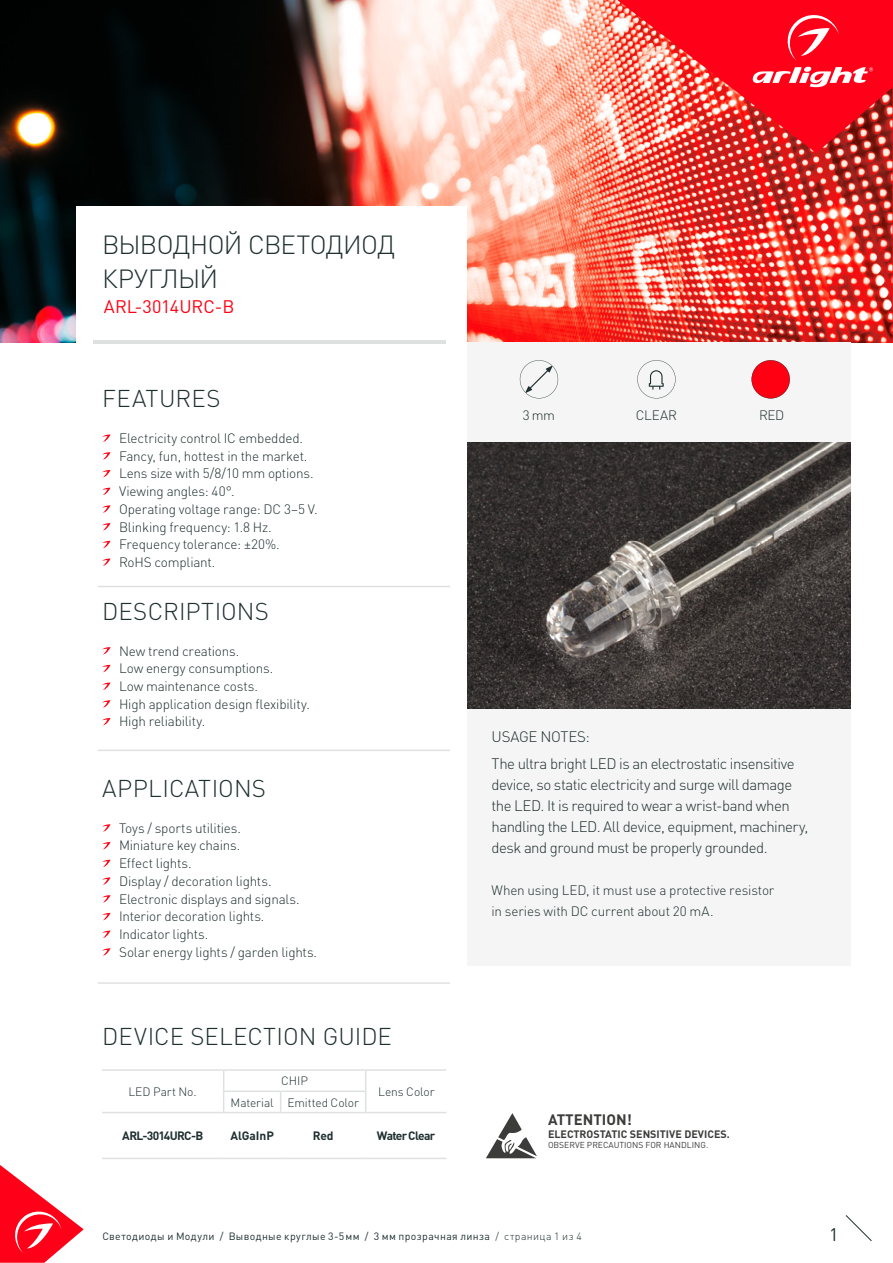
<style>
.page{position:relative;width:893px;height:1263px;background:#fff}
.page>*{position:absolute;margin:0;border:0;box-sizing:border-box;transform-origin:0 0}
.t1{font:300 25.95px/33.9px "DIN Pro";letter-spacing:-.03em;color:#1f2f2f}
.t2{font:300 24px "DIN Pro";letter-spacing:.005em;color:#1f2f2f}
.t3{font:18px "DIN Pro";color:#ff0013}
.t4{font:18px "DIN Pro";color:#1f2f2f}
.t5{font:300 15px/21px "DIN Pro";letter-spacing:-.035em;color:#1f2f2f}
.t6{font:700 15px "DIN Pro";color:#3c3c3b}
.t7{font:300 13.5px/17.7px "DIN Pro";letter-spacing:-.015em;color:#1f2f2f}
.t8{font:300 12px "DIN Pro";letter-spacing:-.01em;color:#1f2f2f}
.t9{font:700 12px "DIN Pro";letter-spacing:-.055em;color:#1f2f2f}
.t10{font:700 12px "DIN Pro";letter-spacing:-.005em;color:#1f2f2f}
.t11{font:700 10.65px "DIN Pro";color:#3c3c3b}
.t12{font:10.5px "DIN Pro";letter-spacing:.035em;color:#1f2f2f}
.t13{font:8.55px "DIN Pro";color:#3c3c3b}
.s1{font-weight:300}
</style>
<div class="page">
<img style="left:0;top:0;width:893px;height:342px">
<svg style="left:617px;top:0;width:276px;height:153px;background:#f4363f"></svg>
<svg style="left:0;top:1165px;width:84px;height:98px"></svg>
<svg style="left:845px;top:1215px;width:27px;height:26px"></svg>
<div style="left:467px;top:342px;width:383px;height:624px;background:#f5f5f5"></div>
<div style="left:77px;top:206px;width:390px;height:145px;background:#fff"></div>
<hr style="left:94px;top:340px;width:352px;height:3px;background:#dfe1e1">
<svg style="left:520px;top:360px;width:38px;height:38px"></svg>
<svg style="left:637px;top:360px;width:39px;height:38px"></svg>
<hr style="left:102px;top:1112px;width:122px;height:1px;background:#dfe1e1">
<hr style="left:224px;top:1112px;width:57px;height:1px;background:#dfe1e1">
<hr style="left:281px;top:1112px;width:85px;height:1px;background:#dfe1e1">
<hr style="left:366px;top:1112px;width:80px;height:1px;background:#dfe1e1">
<hr style="left:102px;top:1158px;width:122px;height:1px;background:#dfe1e1">
<hr style="left:224px;top:1158px;width:57px;height:1px;background:#dfe1e1">
<hr style="left:281px;top:1158px;width:85px;height:1px;background:#dfe1e1">
<hr style="left:366px;top:1158px;width:80px;height:1px;background:#dfe1e1">
<hr style="left:223px;top:1090px;width:58px;height:2px;background:#dfe1e1">
<hr style="left:281px;top:1090px;width:85px;height:2px;background:#dfe1e1">
<svg style="left:280px;top:1092px;width:1px;height:20px"></svg>
<hr style="left:102px;top:1069px;width:122px;height:2px;background:#dfe1e1">
<hr style="left:224px;top:1069px;width:57px;height:2px;background:#dfe1e1">
<hr style="left:281px;top:1069px;width:85px;height:2px;background:#dfe1e1">
<hr style="left:366px;top:1069px;width:80px;height:2px;background:#dfe1e1">
<svg style="left:223px;top:1071px;width:1px;height:41px"></svg>
<svg style="left:365px;top:1071px;width:1px;height:41px"></svg>
<svg style="left:486px;top:1113px;width:51px;height:45px"></svg>
<img style="left:467px;top:443px;width:383px;height:266px">
<svg style="left:102px;top:824px;width:9px;height:8px"></svg>
<svg style="left:102px;top:842px;width:9px;height:7px"></svg>
<svg style="left:102px;top:860px;width:9px;height:7px"></svg>
<svg style="left:102px;top:877px;width:9px;height:8px"></svg>
<svg style="left:102px;top:895px;width:9px;height:7px"></svg>
<svg style="left:102px;top:913px;width:9px;height:7px"></svg>
<svg style="left:102px;top:930px;width:9px;height:8px"></svg>
<svg style="left:102px;top:948px;width:9px;height:8px"></svg>
<svg style="left:102px;top:434px;width:9px;height:8px"></svg>
<svg style="left:102px;top:452px;width:9px;height:8px"></svg>
<svg style="left:102px;top:470px;width:9px;height:7px"></svg>
<svg style="left:102px;top:488px;width:9px;height:7px"></svg>
<svg style="left:102px;top:505px;width:9px;height:8px"></svg>
<svg style="left:102px;top:523px;width:9px;height:7px"></svg>
<svg style="left:102px;top:541px;width:9px;height:7px"></svg>
<svg style="left:102px;top:558px;width:9px;height:8px"></svg>
<svg style="left:102px;top:647px;width:9px;height:7px"></svg>
<svg style="left:102px;top:665px;width:9px;height:7px"></svg>
<svg style="left:102px;top:682px;width:9px;height:8px"></svg>
<svg style="left:102px;top:700px;width:9px;height:8px"></svg>
<svg style="left:102px;top:718px;width:9px;height:7px"></svg>
<hr style="left:98px;top:586px;width:352px;height:1px;background:#dfe1e1">
<hr style="left:98px;top:750px;width:352px;height:1px;background:#dfe1e1">
<hr style="left:98px;top:982px;width:352px;height:2px;background:#dfe1e1">
<svg style="left:752px;top:360px;width:38px;height:38px"></svg>
<h1 class="t1" style="left:102px;top:226px;width:294px">ВЫВОДНОЙ СВЕТОДИОД<br>КРУГЛЫЙ</h1>
<h3 class="t3" style="left:104px;top:294px;width:132px">ARL-3014URC-B</h3>
<h2 class="t2" style="left:102px;top:382px;width:120px">FEATURES</h2>
<p class="t7" style="left:119px;top:429px;width:200px">Electricity control IC embedded.<br>Fancy, fun, hottest in the market.<br>Lens size with 5/8/10 mm options.<br>Viewing angles: 40°.<br>Operating voltage range: DC 3–5 V.<br>Blinking frequency: 1.8 Hz.<br>Frequency tolerance: ±20%.<br>RoHS compliant.</p>
<h2 class="t2" style="left:102px;top:595px;width:168px">DESCRIPTIONS</h2>
<p class="t7" style="left:119px;top:641px;width:192px">New trend creations.<br>Low energy consumptions.<br>Low maintenance costs.<br>High application design flexibility.<br>High reliability.</p>
<h2 class="t2" style="left:102px;top:772px;width:165px">APPLICATIONS</h2>
<p class="t7" style="left:119px;top:818px;width:200px">Toys / sports utilities.<br>Miniature key chains.<br>Effect lights.<br>Display / decoration lights.<br>Electronic displays and signals.<br>Interior decoration lights.<br>Indicator lights.<br>Solar energy lights / garden lights.</p>
<h2 class="t2" style="left:102px;top:1020px;width:291px">DEVICE SELECTION GUIDE</h2>
<p class="t8" style="left:128px;top:1083px;width:70px">LED Part No.</p>
<p class="t8" style="left:281px;top:1073px;width:28px">CHIP</p>
<p class="t8" style="left:231px;top:1094px;width:130px">Material Emitted Color</p>
<p class="t8" style="left:378px;top:1083px;width:58px">Lens Color</p>
<p class="t7" style="left:523px;top:406px;width:34px">3 mm</p>
<p class="t7" style="left:636px;top:406px;width:43px">CLEAR</p>
<p class="t7" style="left:759px;top:406px;width:27px">RED</p>
<p class="t5" style="left:492px;top:722px;width:305px;line-height:27px">USAGE NOTES:<br>The ultra bright LED is an electrostatic insensitive</p>
<p class="t5" style="left:492px;top:773px;width:318px">device, so static electricity and surge will damage the LED. It is required to wear a wrist-band when handling the LED. All device, equipment, machinery, desk and ground must be properly grounded.</p>
<p class="t7" style="left:492px;top:879px;width:284px;line-height:21px">When using LED, it must use a protective resistor in series with DC current about 20 mA.</p>
<p class="t6" style="left:548px;top:1109px;width:85px">ATTENTION!</p>
<p class="t9" style="left:122px;top:1127px;width:83px">ARL-3014URC-B</p>
<p class="t10" style="left:230px;top:1127px;width:45px">AlGaInP</p>
<p class="t9" style="left:313px;top:1127px;width:22px">Red</p>
<p class="t9" style="left:377px;top:1127px;width:60px">Water Clear</p>
<p class="t11" style="left:548px;top:1127px;width:183px">ELECTROSTATIC SENSITIVE DEVICES.</p>
<p class="t13" style="left:548px;top:1139px;width:162px">OBSERVE PRECAUTIONS FOR HANDLING.</p>
<p class="t12" style="left:102px;top:1229px;width:481px">Светодиоды и Модули / Выводные круглые 3-5мм / 3 мм прозрачная линза <span class="s1">/ страница 1 из 4</span></p>
<h3 class="t4" style="left:829px;top:1222px;width:11px">1</h3>
</div>
